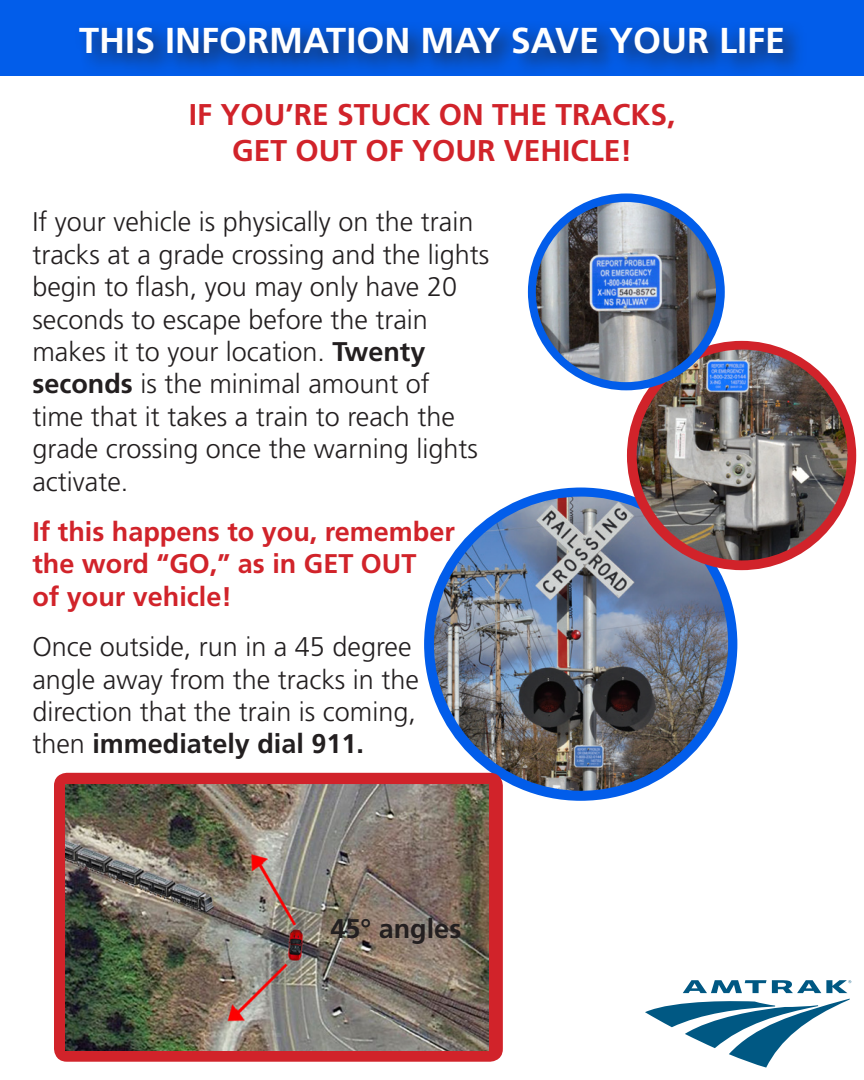
<style>
.page{position:relative;width:864px;height:1080px;background:#fff}
.page>*{position:absolute;margin:0;border:0;box-sizing:border-box;transform-origin:0 0}
.t1{font:700 36px "Frutiger LT Std";color:#fff}
.t2{font:700 30px "Frutiger LT Std";color:#d1232a}
.t3{font:300 27px/32.4px "Frutiger LT Std";color:#231f20}
.t4{font:700 27px/32.4px "Frutiger LT Std";color:#d1232a}
.t5{font:700 27px "Frutiger LT Std";color:#231f20}
.s1{font-weight:700}
</style>
<div class="page">
<div style="left:0;top:0;width:864px;height:76px;background:#025dea"></div>
<div style="left:424px;top:488px;width:313px;height:313px;background:#025dea;border-radius:50%"></div>
<img style="left:434px;top:497px;width:294px;height:294px;border-radius:145px">
<div style="left:73px;top:19px;width:735px;height:59px;background:#231f20;opacity:.75"></div>
<div style="left:627px;top:341px;width:229px;height:229px;background:#d1232a;border-radius:50%"></div>
<img style="left:637px;top:350px;width:211px;height:210px;border-radius:105px">
<div style="left:528px;top:193px;width:197px;height:197px;background:#025dea;border-radius:50%"></div>
<img style="left:536px;top:202px;width:180px;height:180px;border-radius:90px">
<div style="left:54px;top:773px;width:449px;height:289px;background:#d1232a;border-radius:13px"></div>
<img style="left:65px;top:784px;width:424px;height:266px">
<svg style="left:645px;top:999px;width:205px;height:69px"></svg>
<svg style="left:683px;top:980px;width:168px;height:13px"></svg>
<p class="t1" style="left:79px;top:19px;width:707px">THIS INFORMATION MAY SAVE YOUR LIFE</p>
<p class="t2" style="left:189px;top:97px;width:488px">IF YOU’RE STUCK ON THE TRACKS,</p>
<p class="t2" style="left:232px;top:133px;width:402px">GET OUT OF YOUR VEHICLE!</p>
<p class="t3" style="left:32px;top:206px;width:459px">If your vehicle is physically on the train tracks at a grade crossing and the lights begin to flash, you may only have 20 seconds to escape before the train makes it to your location. <span class="s1">Twenty seconds</span> is the minimal amount of<br>time that it takes a train to reach the grade crossing once the warning lights activate.</p>
<p class="t4" style="left:32px;top:516px;width:424px">If this happens to you, remember the word “GO,” as in GET OUT<br>of your vehicle!</p>
<p class="t3" style="left:32px;top:631px;width:388px">Once outside, run in a 45 degree angle away from the tracks in the direction that the train is coming, then <span class="s1">immediately dial 911.</span></p>
<p class="t5" style="left:330px;top:912px;width:132px">45° angles</p>
</div>
